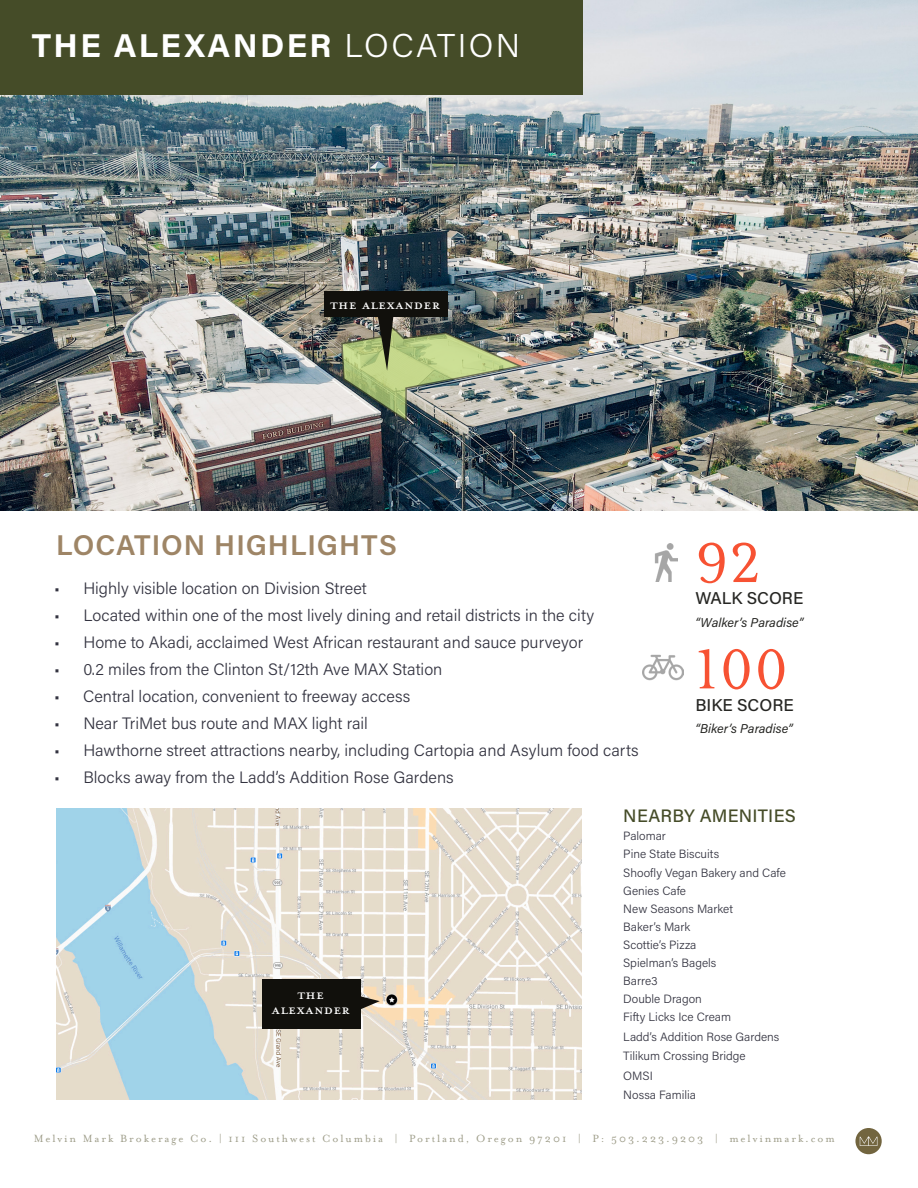
<style>
.page{position:relative;width:918px;height:1188px;background:#fff}
.page>*{position:absolute;margin:0;border:0;box-sizing:border-box;transform-origin:0 0}
.text{font:63.9px "Mrs Eaves Lining OT";color:#f75233}
.text-2{font:700 33px "Acumin Pro";letter-spacing:.075em;color:#fff}
.t1{font:600 28.5px "Acumin Pro";letter-spacing:.035em;color:#9e8566}
.Head_1_-_white{font:19.5px "Mrs Eaves All Petite Caps OT";letter-spacing:.01em;color:#fff}
.text-3{font:500 18px "Acumin Pro";letter-spacing:.015em;color:#454c28}
.text-4{font:500 17.1px "Acumin Pro";color:#262623}
.t2{font:300 16.5px "Acumin Pro";color:#333340}
.text-5{font:italic 12.75px "Acumin Pro";color:#262623}
.text-6{font:300 12px "Acumin Pro";color:#333340}
.t3{font:12px "Mrs Eaves OT";letter-spacing:.16em;color:#9e9d89}
.s1{font-weight:300}
</style>
<div class="page">
<svg style="left:855px;top:1128px;width:27px;height:26px"></svg>
<img style="left:0;top:0;width:918px;height:511px">
<div style="left:0;top:0;width:582px;height:94px;background:#454c28"></div>
<img style="left:655px;top:544px;width:23px;height:37px">
<img style="left:642px;top:654px;width:41px;height:27px">
<img style="left:56px;top:808px;width:525px;height:291px">
<svg style="left:360px;top:986px;width:20px;height:41px"></svg>
<div style="left:262px;top:980px;width:98px;height:49px;background:#11100c"></div>
<img style="left:340px;top:303px;width:184px;height:120px">
<div style="left:324px;top:291px;width:123px;height:26px;background:#11100c"></div>
<p class="text-2" style="left:32px;top:23px;width:490px">THE ALEXANDER <span class="s1">LOCATION</span></p>
<p class="Head_1_-_white" style="left:330px;top:296px;width:111px">THE ALEXANDER</p>
<p class="t1" style="left:56px;top:525px;width:342px">LOCATION HIGHLIGHTS</p>
<p class="t2" style="left:54px;top:577px;width:314px">• Highly visible location on Division Street</p>
<p class="t2" style="left:54px;top:604px;width:541px">• Located within one of the most lively dining and retail districts in the city</p>
<p class="t2" style="left:54px;top:631px;width:531px">• Home to Akadi, acclaimed West African restaurant and sauce purveyor</p>
<p class="t2" style="left:54px;top:658px;width:390px">• 0.2 miles from the Clinton St/12th Ave MAX Station</p>
<p class="t2" style="left:54px;top:685px;width:357px">• Central location, convenient to freeway access</p>
<p class="t2" style="left:54px;top:712px;width:315px">• Near TriMet bus route and MAX light rail</p>
<p class="t2" style="left:54px;top:739px;width:586px">• Hawthorne street attractions nearby, including Cartopia and Asylum food carts</p>
<p class="t2" style="left:54px;top:766px;width:401px">• Blocks away from the Ladd’s Addition Rose Gardens</p>
<p class="text" style="left:695px;top:528px;width:67px">92</p>
<p class="text-4" style="left:695px;top:587px;width:109px">WALK SCORE</p>
<p class="text-5" style="left:695px;top:613px;width:109px">“Walker’s Paradise”</p>
<p class="text" style="left:695px;top:635px;width:94px">100</p>
<p class="text-4" style="left:695px;top:693px;width:100px">BIKE SCORE</p>
<p class="text-5" style="left:695px;top:720px;width:99px">“Biker’s Paradise”</p>
<p class="Head_1_-_white" style="left:297px;top:986px;width:28px">THE</p>
<p class="Head_1_-_white" style="left:272px;top:1001px;width:80px">ALEXANDER</p>
<p class="text-3" style="left:623px;top:803px;width:174px">NEARBY AMENITIES</p>
<p class="text-6" style="left:623px;top:827px;width:44px">Palomar</p>
<p class="text-6" style="left:623px;top:845px;width:97px">Pine State Biscuits</p>
<p class="text-6" style="left:623px;top:865px;width:164px">Shoofly Vegan Bakery and Cafe</p>
<p class="text-6" style="left:623px;top:883px;width:64px">Genies Cafe</p>
<p class="text-6" style="left:623px;top:901px;width:111px">New Seasons Market</p>
<p class="text-6" style="left:623px;top:919px;width:68px">Baker’s Mark</p>
<p class="text-6" style="left:623px;top:937px;width:75px">Scottie’s Pizza</p>
<p class="text-6" style="left:623px;top:955px;width:95px">Spielman’s Bagels</p>
<p class="text-6" style="left:623px;top:973px;width:36px">Barre3</p>
<p class="text-6" style="left:623px;top:991px;width:80px">Double Dragon</p>
<p class="text-6" style="left:623px;top:1009px;width:109px">Fifty Licks Ice Cream</p>
<p class="text-6" style="left:623px;top:1028px;width:158px">Ladd’s Addition Rose Gardens</p>
<p class="text-6" style="left:623px;top:1048px;width:124px">Tilikum Crossing Bridge</p>
<p class="text-6" style="left:623px;top:1067px;width:31px">OMSI</p>
<p class="text-6" style="left:623px;top:1087px;width:74px">Nossa Familia</p>
<p class="t3" style="left:34px;top:1132px;width:803px">Melvin Mark Brokerage Co. | 111 Southwest Columbia | Portland, Oregon 97201 | P: 503.223.9203 | melvinmark.com</p>
</div>
